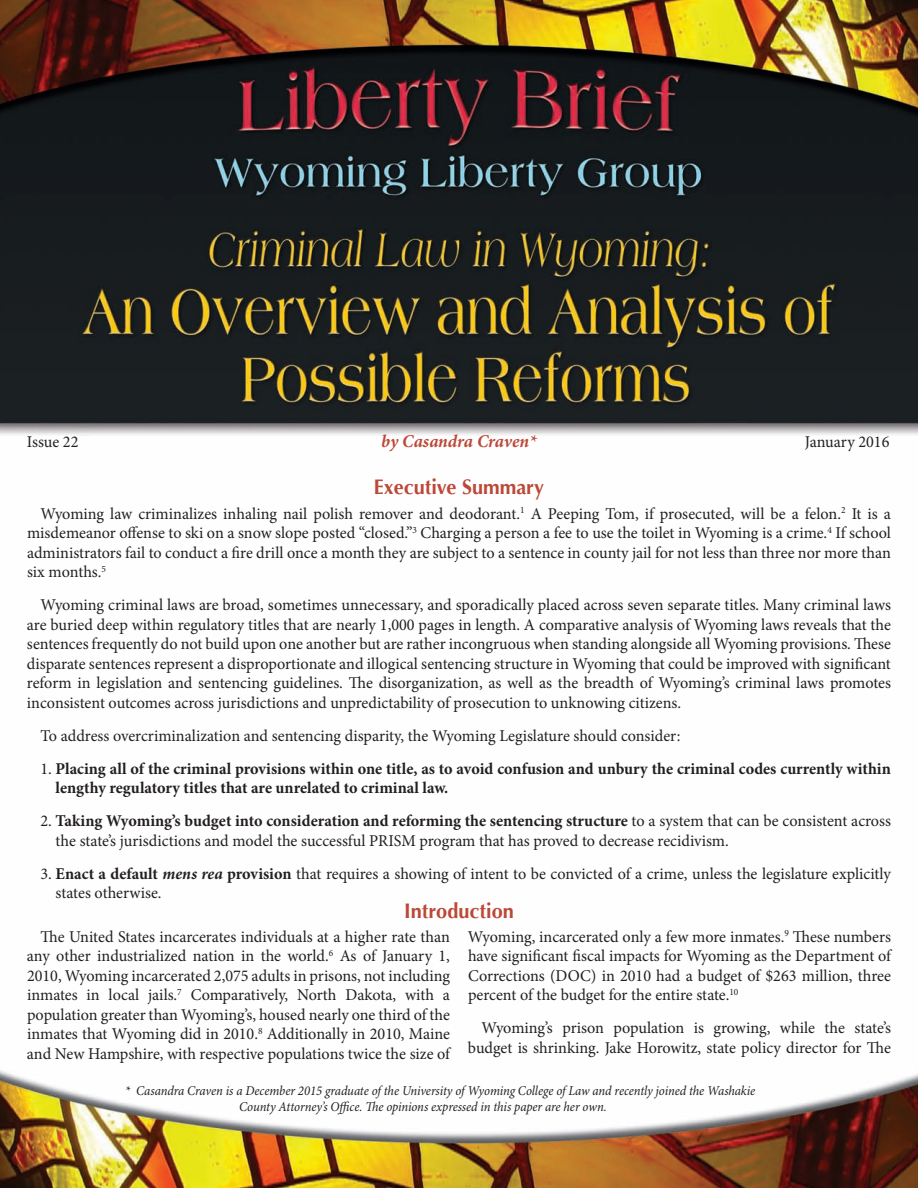
<style>
.page{position:relative;width:918px;height:1188px;background:#fff}
.page>*{position:absolute;margin:0;border:0;box-sizing:border-box;transform-origin:0 0}
.t1{font:700 21px "Optima";color:#bc4837;scale:.95 1}
.t2{font:italic 700 18px "Minion Pro";letter-spacing:-.005em;color:#bc4837}
.t3{font:16.5px/19.5px "Minion Pro";color:#231f20;text-align:justify}
.t4{font:700 16.5px/19.5px "Minion Pro";color:#231f20}
.t5{font:italic 13.5px/16.5px "Minion Pro";letter-spacing:-.01em;color:#231f20;scale:.94 1}
.s1{font-weight:400}
.s2{font-weight:700}
.s3{font-weight:700;font-style:italic}
</style>
<div class="page">
<img style="left:0;top:0;width:918px;height:1188px">
<p class="t3" style="left:27px;top:432px;width:53px">Issue 22</p>
<p class="t2" style="left:381px;top:430px;width:157px">by Casandra Craven*</p>
<p class="t3" style="left:805px;top:432px;width:86px">January 2016</p>
<p class="t1" style="left:374px;top:475px;width:181px">Executive Summary</p>
<p class="t3" style="left:27px;top:504px;width:865px;text-indent:13px">Wyoming law criminalizes inhaling nail polish remover and deodorant.<sup>1</sup> A Peeping Tom, if prosecuted, will be a felon.<sup>2</sup> It is a misdemeanor offense to ski on a snow slope posted “closed.”<sup>3</sup> Charging a person a fee to use the toilet in Wyoming is a crime.<sup>4</sup> If school administrators fail to conduct a fire drill once a month they are subject to a sentence in county jail for not less than three nor more than six months.<sup>5</sup></p>
<p class="t3" style="left:27px;top:595px;width:866px;text-indent:14px">Wyoming criminal laws are broad, sometimes unnecessary, and sporadically placed across seven separate titles. Many criminal laws are buried deep within regulatory titles that are nearly 1,000 pages in length. A comparative analysis of Wyoming laws reveals that the sentences frequently do not build upon one another but are rather incongruous when standing alongside all Wyoming provisions. These disparate sentences represent a disproportionate and illogical sentencing structure in Wyoming that could be improved with significant reform in legislation and sentencing guidelines. The disorganization, as well as the breadth of Wyoming’s criminal laws promotes inconsistent outcomes across jurisdictions and unpredictability of prosecution to unknowing citizens.</p>
<p class="t3" style="left:40px;top:726px;width:641px">To address overcriminalization and sentencing disparity, the Wyoming Legislature should consider:</p>
<p class="t4" style="left:56px;top:759px;width:837px;text-indent:-15px"><span class="s1">1.</span> Placing all of the criminal provisions within one title, as to avoid confusion and unbury the criminal codes currently within lengthy regulatory titles that are unrelated to criminal law.</p>
<p class="t3" style="left:56px;top:811px;width:837px;text-indent:-15px">2. <span class="s2">Taking Wyoming’s budget into consideration and reforming the sentencing structure</span> to a system that can be consistent across the state’s jurisdictions and model the successful PRISM program that has proved to decrease recidivism.</p>
<p class="t3" style="left:56px;top:864px;width:837px;text-indent:-15px">3. <span class="s2">Enact a default</span> <span class="s3">mens rea</span> <span class="s2">provision</span> that requires a showing of intent to be convicted of a crime, unless the legislature explicitly states otherwise.</p>
<p class="t1" style="left:404px;top:899px;width:117px">Introduction</p>
<p class="t3" style="left:27px;top:927px;width:425px;text-indent:14px">The United States incarcerates individuals at a higher rate than any other industrialized nation in the world.<sup>6</sup> As of January 1, 2010, Wyoming incarcerated 2,075 adults in prisons, not including inmates in local jails.<sup>7</sup> Comparatively, North Dakota, with a population greater than Wyoming’s, housed nearly one third of the inmates that Wyoming did in 2010.<sup>8</sup> Additionally in 2010, Maine and New Hampshire, with respective populations twice the size of</p>
<p class="t3" style="left:468px;top:927px;width:425px">Wyoming, incarcerated only a few more inmates.<sup>9</sup> These numbers have significant fiscal impacts for Wyoming as the Department of Corrections (DOC) in 2010 had a budget of $263 million, three percent of the budget for the entire state.<sup>10</sup></p>
<p class="t3" style="left:468px;top:1018px;width:425px;text-align:right">Wyoming’s prison population is growing, while the state’s budget is shrinking. Jake Horowitz, state policy director for The</p>
<p class="t5" style="left:239px;top:1083px;width:550px;text-indent:-114px">* Casandra Craven is a December 2015 graduate of the University of Wyoming College of Law and recently joined the Washakie<br>County Attorney’s Office. The opinions expressed in this paper are her own.</p>
</div>
